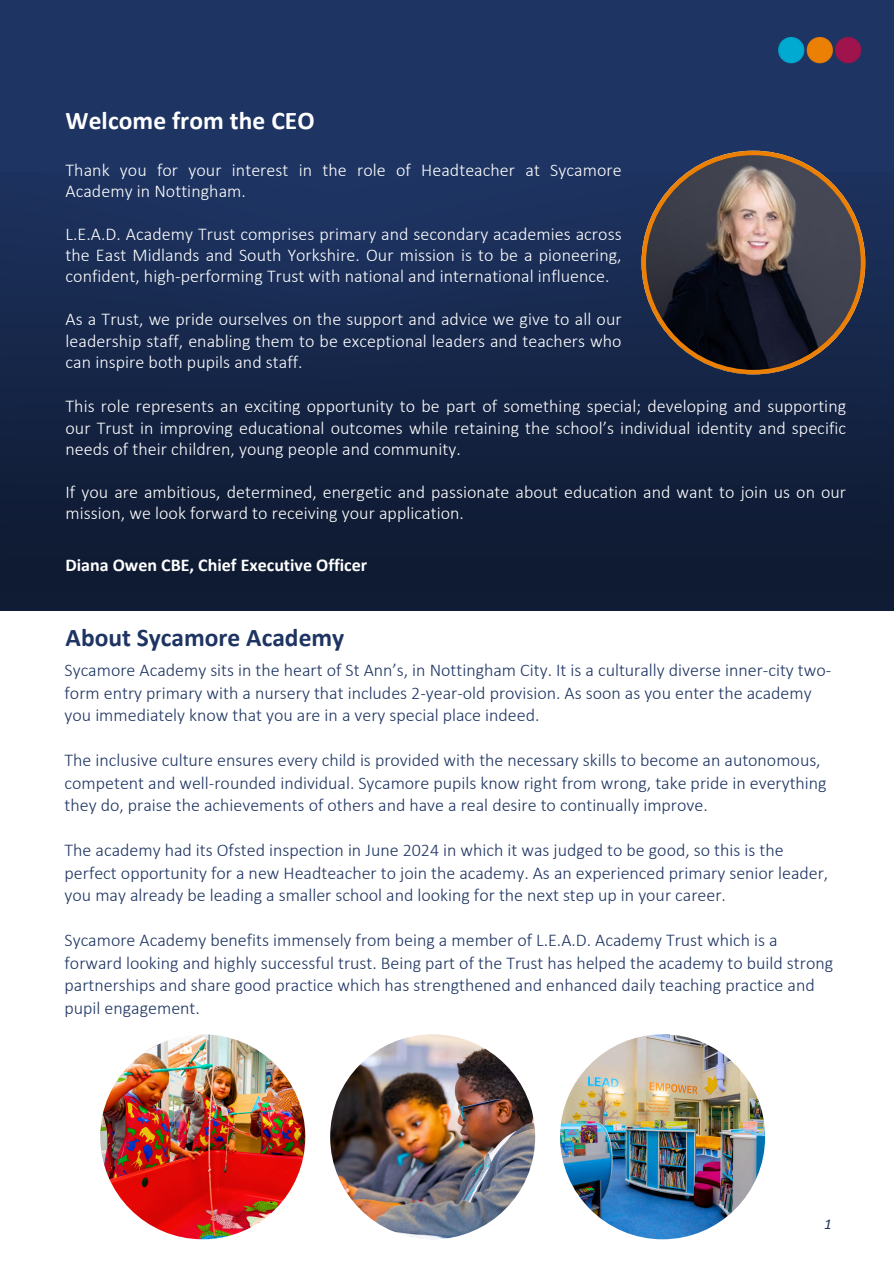
<style>
.page{position:relative;width:894px;height:1264px;background:#fff}
.page>*{position:absolute;margin:0;border:0;box-sizing:border-box;transform-origin:0 0}
.t1{font:700 25.5px "Calibri";color:#1e3462}
.t2{font:700 25.5px "Calibri";letter-spacing:.005em;color:#fff}
.t3{font:300 18px/22.5px "Calibri";color:#1e3462}
.t4{font:300 18px/21.3px "Calibri";letter-spacing:.005em;color:#fff;text-align:justify}
.t5{font:700 18px "Calibri";color:#fff}
.t6{font:italic 15px "Calibri";color:#1e3462}
</style>
<div class="page">
<div style="left:0;top:0;width:893px;height:610px;background:#1e3462"></div>
<img style="left:0;top:230px;width:893px;height:380px">
<img style="left:778px;top:37px;width:84px;height:27px">
<img style="left:100px;top:1034px;width:205px;height:205px;border-radius:50%">
<img style="left:330px;top:1034px;width:205px;height:205px;border-radius:50%">
<img style="left:560px;top:1034px;width:204px;height:205px;border-radius:50%">
<svg style="left:641px;top:151px;width:224px;height:223px;background:#453f45"></svg>
<p class="t2" style="left:65px;top:110px;width:250px">Welcome from the CEO</p>
<h2 class="t4" style="left:65px;top:160px;width:557px">Thank you for your interest in the role of Headteacher at Sycamore<br>Academy in Nottingham.</h2>
<h1 class="t4" style="left:65px;top:224px;width:557px">L.E.A.D. Academy Trust comprises primary and secondary academies across the East Midlands and South Yorkshire. Our mission is to be a pioneering, confident, high-performing Trust with national and international influence.</h1>
<p class="t4" style="left:65px;top:310px;width:557px">As a Trust, we pride ourselves on the support and advice we give to all our leadership staff, enabling them to be exceptional leaders and teachers who can inspire both pupils and staff.</p>
<p class="t4" style="left:65px;top:397px;width:781px">This role represents an exciting opportunity to be part of something special; developing and supporting our Trust in improving educational outcomes while retaining the school’s individual identity and specific needs of their children, young people and community.</p>
<p class="t4" style="left:65px;top:482px;width:781px">If you are ambitious, determined, energetic and passionate about education and want to join us on our mission, we look forward to receiving your application.</p>
<p class="t5" style="left:65px;top:557px;width:303px">Diana Owen CBE, Chief Executive Officer</p>
<p class="t1" style="left:65px;top:626px;width:280px">About Sycamore Academy</p>
<p class="t3" style="left:65px;top:660px;width:768px">Sycamore Academy sits in the heart of St Ann’s, in Nottingham City. It is a culturally diverse inner-city two&shy;form entry primary with a nursery that includes 2-year-old provision. As soon as you enter the academy you immediately know that you are in a very special place indeed.</p>
<p class="t3" style="left:65px;top:750px;width:763px">The inclusive culture ensures every child is provided with the necessary skills to become an autonomous, competent and well-rounded individual. Sycamore pupils know right from wrong, take pride in everything they do, praise the achievements of others and have a real desire to continually improve.</p>
<p class="t3" style="left:65px;top:840px;width:765px">The academy had its Ofsted inspection in June 2024 in which it was judged to be good, so this is the perfect opportunity for a new Headteacher to join the academy. As an experienced primary senior leader, you may already be leading a smaller school and looking for the next step up in your career.</p>
<p class="t3" style="left:65px;top:930px;width:769px">Sycamore Academy benefits immensely from being a member of L.E.A.D. Academy Trust which is a forward looking and highly successful trust. Being part of the Trust has helped the academy to build strong partnerships and share good practice which has strengthened and enhanced daily teaching practice and pupil engagement.</p>
<p class="t6" style="left:824px;top:1217px;width:9px">1</p>
</div>
